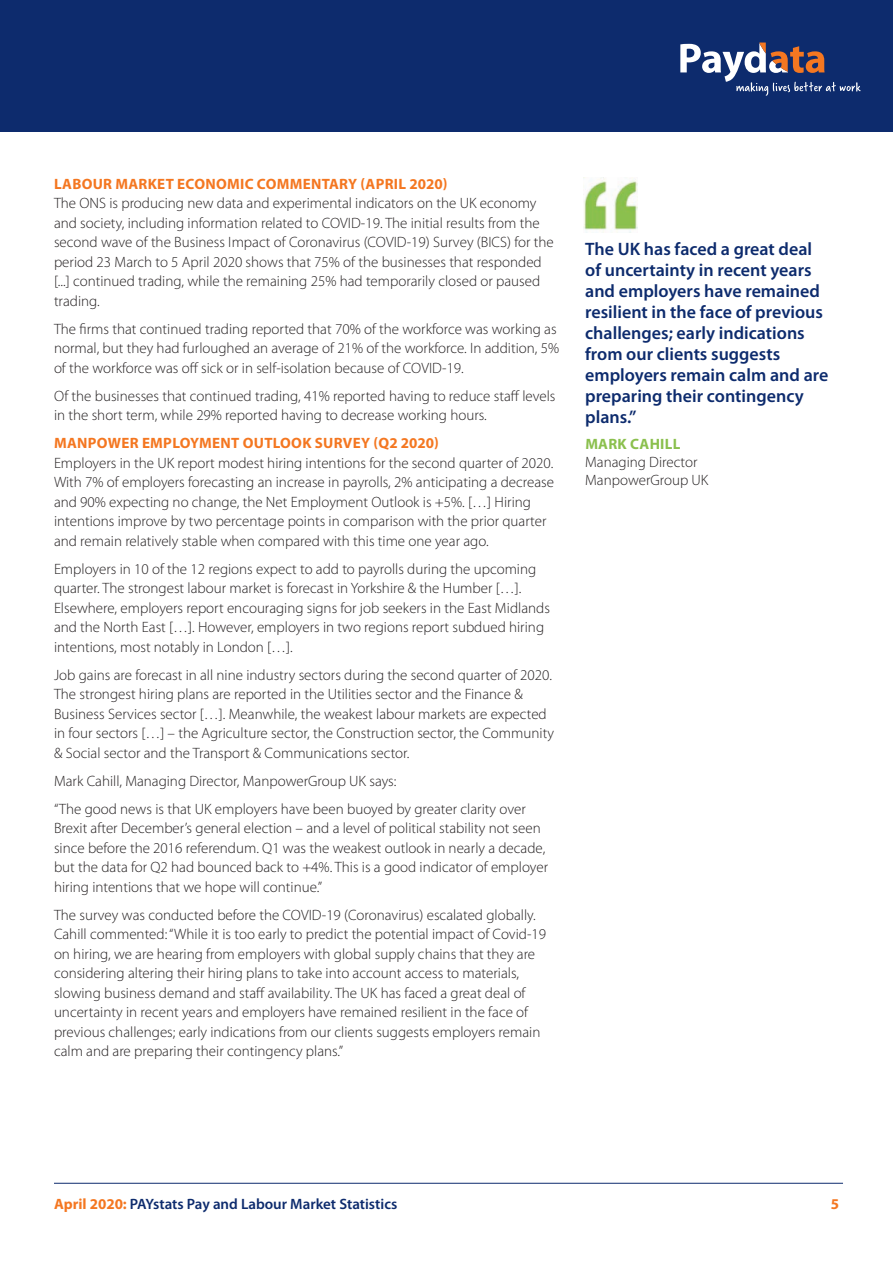
<style>
.page{position:relative;width:893px;height:1263px;background:#fff}
.page>*{position:absolute;margin:0;border:0;box-sizing:border-box;transform-origin:0 0}
.t1{font:600 18px/21px "Myriad Pro";color:#0d2b6d}
.t2{font:300 15px/19.5px "Myriad Pro";color:#231f20}
.t3{font:700 15px "Myriad Pro";letter-spacing:.02em;color:#f47721}
.t4{font:600 15px "Myriad Pro";color:#0d2b6d}
.s1{font-weight:700;color:#8bc04e}
.s2{font-weight:700;color:#f47721}
</style>
<div class="page">
<img style="left:583px;top:178px;width:55px;height:54px">
<div style="left:0;top:0;width:893px;height:132px;background:#0d2b6d"></div>
<svg style="left:680px;top:43px;width:181px;height:53px"></svg>
<hr style="left:54px;top:1183px;width:789px;height:1px;background:#0d2b6d">
<p class="t3" style="left:54px;top:174px;width:395px">LABOUR MARKET ECONOMIC COMMENTARY (APRIL 2020)</p>
<p class="t2" style="left:54px;top:193px;width:501px">The ONS is producing new data and experimental indicators on the UK economy and society, including information related to COVID-19. The initial results from the second wave of the Business Impact of Coronavirus (COVID-19) Survey (BICS) for the period 23 March to 5 April 2020 shows that 75% of the businesses that responded [...] continued trading, while the remaining 25% had temporarily closed or paused trading.</p>
<p class="t2" style="left:54px;top:319px;width:507px">The firms that continued trading reported that 70% of the workforce was working as normal, but they had furloughed an average of 21% of the workforce. In addition, 5% of the workforce was off sick or in self-isolation because of COVID-19.</p>
<p class="t2" style="left:54px;top:386px;width:503px">Of the businesses that continued trading, 41% reported having to reduce staff levels in the short term, while 29% reported having to decrease working hours.</p>
<p class="t3" style="left:54px;top:433px;width:386px">MANPOWER EMPLOYMENT OUTLOOK SURVEY (Q2 2020)</p>
<p class="t2" style="left:54px;top:453px;width:502px">Employers in the UK report modest hiring intentions for the second quarter of 2020.<br>With 7% of employers forecasting an increase in payrolls, 2% anticipating a decrease and 90% expecting no change, the Net Employment Outlook is +5%. […] Hiring intentions improve by two percentage points in comparison with the prior quarter and remain relatively stable when compared with this time one year ago.</p>
<p class="t2" style="left:54px;top:559px;width:497px">Employers in 10 of the 12 regions expect to add to payrolls during the upcoming quarter. The strongest labour market is forecast in Yorkshire &amp; the Humber […].<br>Elsewhere, employers report encouraging signs for job seekers in the East Midlands and the North East […]. However, employers in two regions report subdued hiring intentions, most notably in London […].</p>
<p class="t2" style="left:54px;top:665px;width:502px">Job gains are forecast in all nine industry sectors during the second quarter of 2020.<br>The strongest hiring plans are reported in the Utilities sector and the Finance &amp; Business Services sector […]. Meanwhile, the weakest labour markets are expected in four sectors […] – the Agriculture sector, the Construction sector, the Community &amp; Social sector and the Transport &amp; Communications sector.</p>
<p class="t2" style="left:54px;top:771px;width:344px">Mark Cahill, Managing Director, ManpowerGroup UK says:</p>
<p class="t2" style="left:54px;top:799px;width:496px">“The good news is that UK employers have been buoyed by greater clarity over Brexit after December’s general election – and a level of political stability not seen since before the 2016 referendum. Q1 was the weakest outlook in nearly a decade, but the data for Q2 had bounced back to +4%. This is a good indicator of employer hiring intentions that we hope will continue.”</p>
<p class="t2" style="left:54px;top:905px;width:494px">The survey was conducted before the COVID-19 (Coronavirus) escalated globally.<br>Cahill commented: “While it is too early to predict the potential impact of Covid-19 on hiring, we are hearing from employers with global supply chains that they are considering altering their hiring plans to take into account access to materials, slowing business demand and staff availability. The UK has faced a great deal of uncertainty in recent years and employers have remained resilient in the face of previous challenges; early indications from our clients suggests employers remain calm and are preparing their contingency plans.”</p>
<p class="t1" style="left:585px;top:237px;width:245px">The UK has faced a great deal of uncertainty in recent years and employers have remained resilient in the face of previous challenges; early indications from our clients suggests employers remain calm and are preparing their contingency plans.”</p>
<p class="t2" style="left:585px;top:435px;width:114px;line-height:18px"><span class="s1">MARK CAHILL<br></span>Managing Director</p>
<p class="t2" style="left:585px;top:470px;width:125px">ManpowerGroup UK</p>
<p class="t4" style="left:54px;top:1195px;width:345px"><span class="s2">April 2020:</span> PAYstats Pay and Labour Market Statistics</p>
<p class="t3" style="left:831px;top:1194px;width:10px">5</p>
</div>
